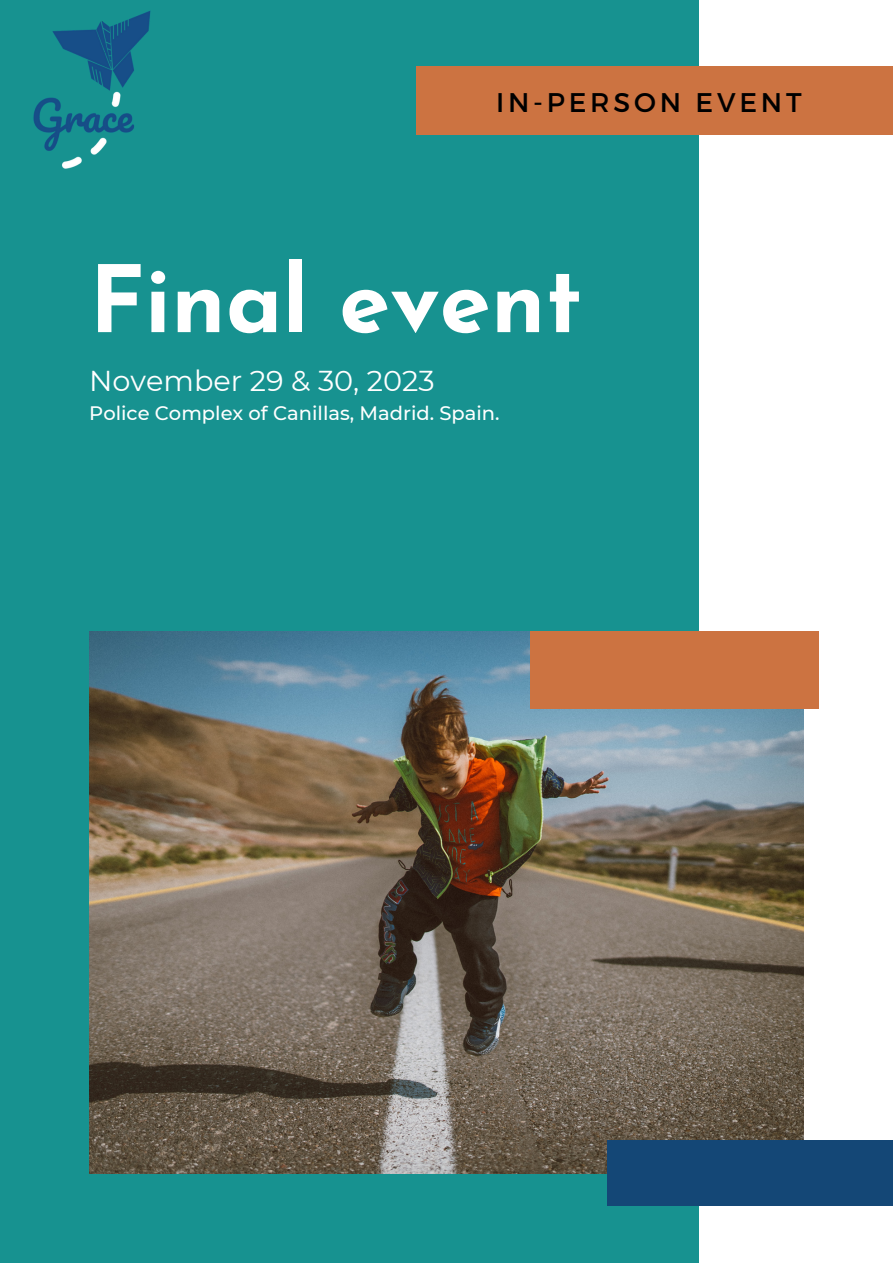
<style>
.page{position:relative;width:893px;height:1264px;background:#fff}
.page>*{position:absolute;margin:0;border:0;box-sizing:border-box;transform-origin:0 0}
.t1{font:700 92.4px "Josefin Sans";color:#fff}
.t2{font:28.65px "Montserrat";color:#fff}
.t3{font:27px "Montserrat";letter-spacing:.14em;color:#000}
.t4{font:500 19.5px "Montserrat";color:#fff}
</style>
<div class="page">
<div style="left:0;top:0;width:699px;height:1262px;background:#179290"></div>
<div style="left:417px;top:67px;width:475px;height:68px;background:#cc7341"></div>
<img style="left:89px;top:631px;width:714px;height:542px">
<div style="left:607px;top:1140px;width:285px;height:65px;background:#144776"></div>
<div style="left:530px;top:631px;width:288px;height:78px;background:#cc7341"></div>
<img style="left:33px;top:11px;width:118px;height:158px">
<p class="t3" style="left:496px;top:85px;width:307px">IN-PERSON EVENT</p>
<p class="t1" style="left:89px;top:263px;width:494px">Final event</p>
<p class="t2" style="left:89px;top:363px;width:347px">November 29 &amp; 30, 2023</p>
<p class="t4" style="left:89px;top:401px;width:412px">Police Complex of Canillas, Madrid. Spain.</p>
</div>
